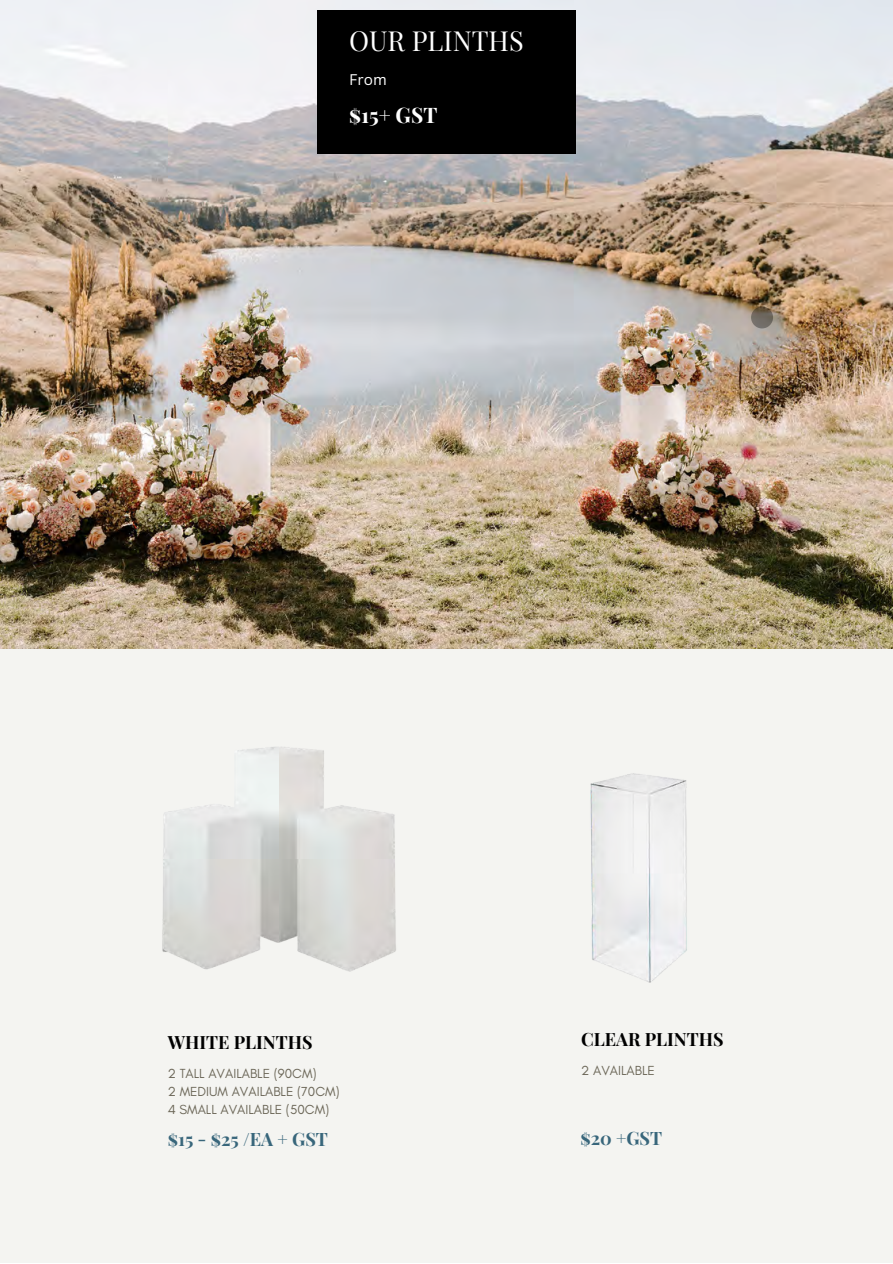
<style>
.page{position:relative;width:893px;height:1264px;background:#fff}
.page>*{position:absolute;margin:0;border:0;box-sizing:border-box;transform-origin:0 0}
.t1{font:27px "Playfair Display SC";color:#fff}
.t2{font:700 21px "Playfair Display SC";color:#fff}
.t3{font:700 18px "Playfair Display SC";color:#38667b}
.t4{font:700 17.85px "Playfair Display SC";color:#000}
.t5{font:15px "Canva Sans";color:#fff}
.t6{font:13.35px "Glacial Indifference";color:#6b6657}
</style>
<div class="page">
<div style="left:0;top:0;width:892px;height:1262px;background:#f4f4f1"></div>
<img style="left:0;top:0;width:892px;height:649px">
<svg style="left:751px;top:306px;width:22px;height:22px"></svg>
<img style="left:162px;top:747px;width:234px;height:225px">
<img style="left:590px;top:773px;width:97px;height:210px">
<div style="left:317px;top:10px;width:258px;height:143px;background:#000"></div>
<p class="t1" style="left:349px;top:21px;width:176px">OUR PLINTHS</p>
<p class="t5" style="left:349px;top:69px;width:39px">From</p>
<p class="t2" style="left:349px;top:100px;width:90px">$15+ GST</p>
<p class="t4" style="left:168px;top:1029px;width:146px">WHITE PLINTHS</p>
<p class="t6" style="left:168px;top:1065px;width:150px">2 TALL AVAILABLE (90CM)</p>
<p class="t6" style="left:168px;top:1083px;width:173px">2 MEDIUM AVAILABLE (70CM)</p>
<p class="t6" style="left:168px;top:1101px;width:163px">4 SMALL AVAILABLE (50CM)</p>
<p class="t3" style="left:168px;top:1126px;width:161px">$15 - $25 /EA + GST</p>
<p class="t4" style="left:581px;top:1026px;width:144px">CLEAR PLINTHS</p>
<p class="t6" style="left:581px;top:1062px;width:75px">2 AVAILABLE</p>
<p class="t3" style="left:580px;top:1125px;width:83px">$20 +GST</p>
</div>
